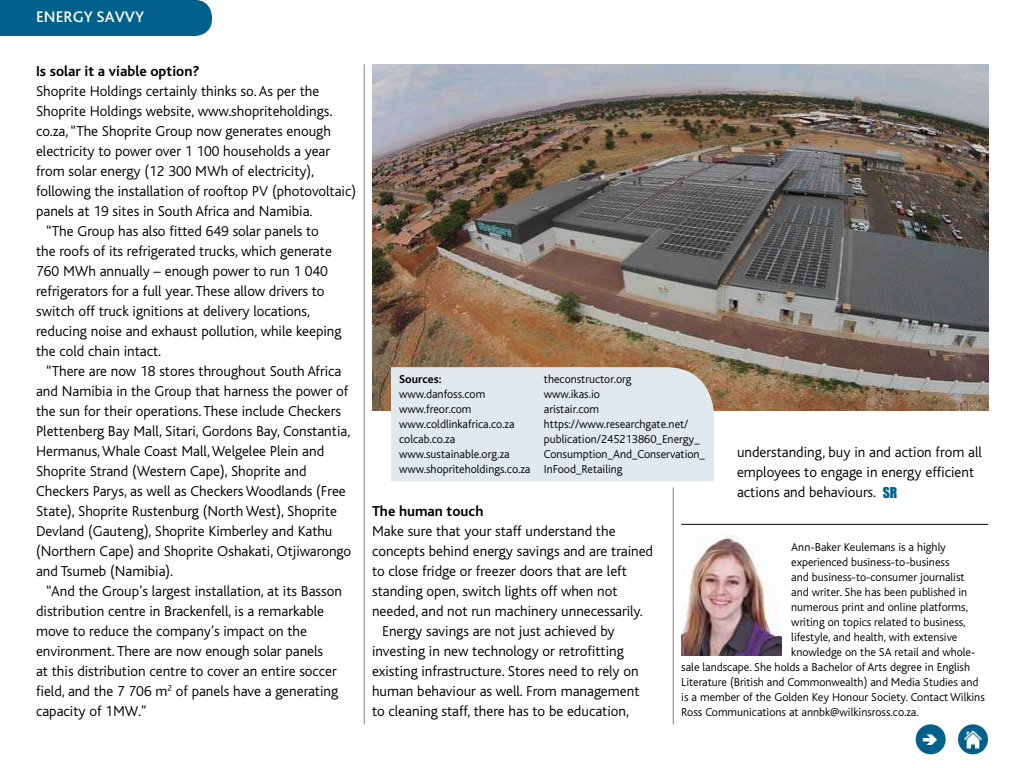
<style>
.page{position:relative;width:1024px;height:768px;background:#fff}
.page>*{position:absolute;margin:0;border:0;box-sizing:border-box;transform-origin:0 0}
.t1{font:500 16px "Bliss Pro";color:#fff}
.t2{font:300 15px/20px "Bliss";color:#000}
.t3{font:700 15px "Bliss";color:#000}
.t4{font:300 12px/15px "Bliss";color:#000}
.t5{font:700 12px "Bliss";color:#000}
</style>
<div class="page">
<div style="left:0;top:0;width:212px;height:36px;background:#02618a"></div>
<hr style="left:364px;top:64px;width:1px;height:660px;background:#808285">
<hr style="left:673px;top:487px;width:1px;height:237px;background:#808285">
<div style="left:916px;top:724px;width:30px;height:30px;background:#02618a;border-radius:50%"></div>
<div style="left:958px;top:724px;width:30px;height:30px;background:#02618a;border-radius:50%"></div>
<img style="left:964px;top:730px;width:18px;height:18px">
<img style="left:682px;top:536px;width:99px;height:120px">
<img style="left:372px;top:64px;width:616px;height:347px">
<div style="left:391px;top:367px;width:323px;height:115px;background:#e1e9ee"></div>
<hr style="left:681px;top:524px;width:307px;height:1px;background:#000">
<p class="t1" style="left:36px;top:6px;width:110px">ENERGY SAVVY</p>
<p class="t3" style="left:36px;top:63px;width:165px">Is solar it a viable option?</p>
<p class="t2" style="left:36px;top:81px;width:285px">Shoprite Holdings certainly thinks so. As per the</p>
<p class="t2" style="left:36px;top:101px;width:298px">Shoprite Holdings website, www.shopriteholdings.</p>
<p class="t2" style="left:36px;top:121px;width:296px">co.za, “The Shoprite Group now generates enough</p>
<p class="t2" style="left:36px;top:141px;width:296px">electricity to power over 1 100 households a year</p>
<p class="t2" style="left:36px;top:161px;width:280px">from solar energy (12 300 MWh of electricity),</p>
<p class="t2" style="left:36px;top:181px;width:321px">following the installation of rooftop PV (photovoltaic)</p>
<p class="t2" style="left:36px;top:201px;width:278px">panels at 19 sites in South Africa and Namibia.</p>
<p class="t2" style="left:46px;top:221px;width:274px">“The Group has also fitted 649 solar panels to</p>
<p class="t2" style="left:36px;top:241px;width:297px">the roofs of its refrigerated trucks, which generate</p>
<p class="t2" style="left:36px;top:261px;width:293px">760 MWh annually – enough power to run 1 040</p>
<p class="t2" style="left:36px;top:281px;width:290px">refrigerators for a full year. These allow drivers to</p>
<p class="t2" style="left:36px;top:301px;width:275px">switch off truck ignitions at delivery locations,</p>
<p class="t2" style="left:36px;top:321px;width:307px">reducing noise and exhaust pollution, while keeping</p>
<p class="t2" style="left:36px;top:341px;width:127px">the cold chain intact.</p>
<p class="t2" style="left:46px;top:361px;width:297px">“There are now 18 stores throughout South Africa</p>
<p class="t2" style="left:36px;top:381px;width:314px">and Namibia in the Group that harness the power of</p>
<p class="t2" style="left:36px;top:401px;width:306px">the sun for their operations. These include Checkers</p>
<p class="t2" style="left:36px;top:421px;width:316px">Plettenberg Bay Mall, Sitari, Gordons Bay, Constantia,</p>
<p class="t2" style="left:36px;top:441px;width:290px">Hermanus, Whale Coast Mall, Welgelee Plein and</p>
<p class="t2" style="left:36px;top:461px;width:272px">Shoprite Strand (Western Cape), Shoprite and</p>
<p class="t2" style="left:36px;top:481px;width:311px">Checkers Parys, as well as Checkers Woodlands (Free</p>
<p class="t2" style="left:36px;top:501px;width:303px">State), Shoprite Rustenburg (North West), Shoprite</p>
<p class="t2" style="left:36px;top:521px;width:298px">Devland (Gauteng), Shoprite Kimberley and Kathu</p>
<p class="t2" style="left:36px;top:541px;width:317px">(Northern Cape) and Shoprite Oshakati, Otjiwarongo</p>
<p class="t2" style="left:36px;top:561px;width:139px">and Tsumeb (Namibia).</p>
<p class="t2" style="left:46px;top:581px;width:297px">“And the Group’s largest installation, at its Basson</p>
<p class="t2" style="left:36px;top:601px;width:290px">distribution centre in Brackenfell, is a remarkable</p>
<p class="t2" style="left:36px;top:621px;width:272px">move to reduce the company’s impact on the</p>
<p class="t2" style="left:36px;top:641px;width:289px">environment. There are now enough solar panels</p>
<p class="t2" style="left:36px;top:661px;width:302px">at this distribution centre to cover an entire soccer</p>
<p class="t2" style="left:36px;top:681px;width:304px">field, and the 7 706 m<sup>2</sup> of panels have a generating</p>
<p class="t2" style="left:36px;top:701px;width:112px">capacity of 1MW.”</p>
<p class="t5" style="left:399px;top:373px;width:44px">Sources:</p>
<p class="t4" style="left:399px;top:386px;width:133px">www.danfoss.com www.freor.com www.coldlinkafrica.co.za colcab.co.za www.sustainable.org.za www.shopriteholdings.co.za</p>
<p class="t4" style="left:544px;top:371px;width:163px">theconstructor.org<br>www.ikas.io<br>aristair.com https://www.researchgate.net/ publication/245213860_Energy_<br>Consumption_And_Conservation_<br>InFood_Retailing</p>
<p class="t2" style="left:737px;top:442px;width:246px">understanding, buy in and action from all employees to engage in energy efficient actions and behaviours. <sub>SR</sub></p>
<p class="t3" style="left:372px;top:503px;width:113px">The human touch</p>
<p class="t2" style="left:372px;top:521px;width:245px">Make sure that your staff understand the</p>
<p class="t2" style="left:372px;top:541px;width:283px">concepts behind energy savings and are trained</p>
<p class="t2" style="left:372px;top:561px;width:256px">to close fridge or freezer doors that are left</p>
<p class="t2" style="left:372px;top:581px;width:247px">standing open, switch lights off when not</p>
<p class="t2" style="left:372px;top:601px;width:272px">needed, and not run machinery unnecessarily.</p>
<p class="t2" style="left:382px;top:621px;width:234px">Energy savings are not just achieved by</p>
<p class="t2" style="left:372px;top:641px;width:253px">investing in new technology or retrofitting</p>
<p class="t2" style="left:372px;top:661px;width:268px">existing infrastructure. Stores need to rely on</p>
<p class="t2" style="left:372px;top:681px;width:269px">human behaviour as well. From management</p>
<p class="t2" style="left:372px;top:701px;width:258px">to cleaning staff, there has to be education,</p>
<p class="t4" style="left:791px;top:540px;width:156px">Ann-Baker Keulemans is a highly</p>
<p class="t4" style="left:791px;top:555px;width:160px">experienced business-to-business</p>
<p class="t4" style="left:791px;top:570px;width:175px">and business-to-consumer journalist</p>
<p class="t4" style="left:791px;top:585px;width:177px">and writer. She has been published in</p>
<p class="t4" style="left:791px;top:600px;width:178px">numerous print and online platforms,</p>
<p class="t4" style="left:791px;top:615px;width:176px">writing on topics related to business,</p>
<p class="t4" style="left:791px;top:630px;width:168px">lifestyle, and health, with extensive</p>
<p class="t4" style="left:791px;top:645px;width:186px">knowledge on the SA retail and whole-</p>
<p class="t4" style="left:681px;top:660px;width:290px">sale landscape. She holds a Bachelor of Arts degree in English</p>
<p class="t4" style="left:681px;top:675px;width:299px">Literature (British and Commonwealth) and Media Studies and</p>
<p class="t4" style="left:681px;top:690px;width:305px">is a member of the Golden Key Honour Society. Contact Wilkins</p>
<p class="t4" style="left:681px;top:705px;width:239px">Ross Communications at annbk@wilkinsross.co.za.</p>
</div>
